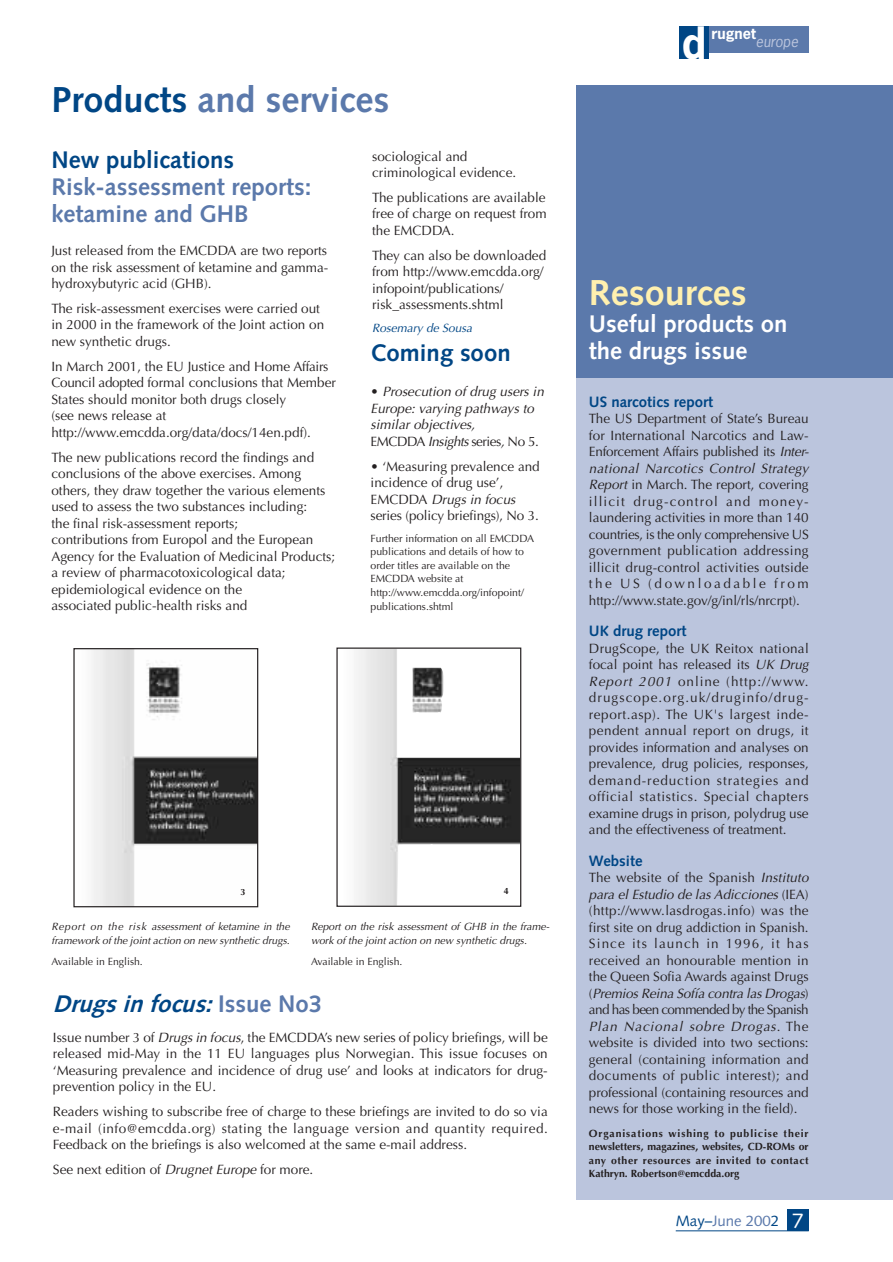
<style>
.page{position:relative;width:893px;height:1262px;background:#fff}
.page>*{position:absolute;margin:0;border:0;box-sizing:border-box;transform-origin:0 0}
.t1{font:700 42px "News Gothic";color:#fff}
.t2{font:700 36px "Syntax";color:#5b79ab}
.t3{font:700 36px "Syntax";color:#fff0af}
.t4{font:700 24px/27px "Syntax";color:#5b79ab}
.t5{font:700 24px/27px "Syntax";color:#fff}
.t6{font:700 24px "Syntax";color:#004685}
.t7{font:24px "Syntax Bol Ita";color:#004685}
.t8{font:700 15px "Syntax";color:#004685}
.t9{font:15px "Syntax";color:#5b79ab}
.t10{font:700 14.55px "News Gothic";color:#fff}
.t11{font:italic 14.55px "News Gothic";color:#bbc5dd}
.t12{font:13.5px/16.5px "Optima";color:#231f20;text-align:justify}
.t13{font:italic 13.5px/16.5px "Optima";color:#231f20}
.t14{font:italic 12px "Optima";color:#004685}
.t15{font:10.5px/13.5px "Optima";color:#231f20}
.t16{font:italic 10.5px/13.5px "Optima";color:#231f20}
.t17{font:700 10.5px/13.5px "Optima";color:#231f20;text-align:justify}
.t18{font:700 9px "Optima";color:#231f20}
.s1{color:#004685}
.s2{font-style:normal}
.s3{font-style:italic}
.s4{font-family:"Syntax";font-weight:700;color:#5b79ab}
.s5{font-size:21px;color:#fff}
</style>
<div class="page">
<div style="left:576px;top:372px;width:316px;height:827px;background:#bbc5dd"></div>
<div style="left:679px;top:26px;width:30px;height:33px;background:#004685"></div>
<div style="left:709px;top:26px;width:99px;height:27px;background:#5b79ab"></div>
<img style="left:92px;top:650px;width:164px;height:255px">
<div style="left:73px;top:648px;width:185px;height:259px;border:1px solid #231f20"></div>
<div style="left:787px;top:1209px;width:21px;height:21px;background:#004685"></div>
<hr style="left:675px;top:1230px;width:133px;height:1px;background:#004685">
<div style="left:576px;top:85px;width:316px;height:292px;background:#5b79ab"></div>
<img style="left:356px;top:649px;width:163px;height:255px">
<div style="left:336px;top:647px;width:185px;height:259px;border:1px solid #231f20"></div>
<h2 class="t2" style="left:51px;top:85px;width:339px"><span class="s1">Products</span> and services</h2>
<h3 class="t6" style="left:51px;top:150px;width:184px">New publications</h3>
<h3 class="t4" style="left:51px;top:175px;width:261px">Risk-assessment reports: ketamine and GHB</h3>
<p class="t12" style="left:51px;top:244px;width:278px">Just released from the EMCDDA are two reports on the risk assessment of ketamine and gamma&shy;hydroxybutyric acid (GHB).</p>
<p class="t12" style="left:51px;top:301px;width:274px;text-align:left">The risk-assessment exercises were carried out in 2000 in the framework of the Joint action on new synthetic drugs.</p>
<p class="t12" style="left:51px;top:359px;width:286px;text-align:left">In March 2001, the EU Justice and Home Affairs Council adopted formal conclusions that Member States should monitor both drugs closely<br>(see news release at http://www.emcdda.org/data/docs/14en.pdf).</p>
<p class="t12" style="left:51px;top:450px;width:285px;text-align:left">The new publications record the findings and conclusions of the above exercises. Among others, they draw together the various elements used to assess the two substances including:<br>the final risk-assessment reports;<br>contributions from Europol and the European Agency for the Evaluation of Medicinal Products; a review of pharmacotoxicological data; epidemiological evidence on the<br>associated public-health risks and</p>
<p class="t12" style="left:372px;top:149px;width:146px">sociological and criminological evidence.</p>
<p class="t12" style="left:372px;top:190px;width:176px">The publications are available free of charge on request from the EMCDDA.</p>
<p class="t12" style="left:372px;top:248px;width:176px;text-align:left">They can also be downloaded from http://www.emcdda.org/ infopoint/publications/ risk_assessments.shtml</p>
<p class="t14" style="left:372px;top:322px;width:102px">Rosemary de Sousa</p>
<h3 class="t6" style="left:370px;top:343px;width:142px">Coming soon</h3>
<p class="t13" style="left:370px;top:385px;width:175px"><span class="s2">•</span> Prosecution of drug users in<br>Europe: varying pathways to similar objectives,<br><span class="s2">EMCDDA</span> Insights <span class="s2">series</span>, <span class="s2">No 5.</span></p>
<p class="t12" style="left:370px;top:459px;width:171px;text-align:left">• ‘Measuring prevalence and incidence of drug use’,<br>EMCDDA <span class="s3">Drugs in focus </span>series (policy briefings), No 3.</p>
<p class="t15" style="left:370px;top:532px;width:165px">Further information on all EMCDDA publications and details of how to order titles are available on the<br>EMCDDA website at http://www.emcdda.org/infopoint/ publications.shtml</p>
<p class="t18" style="left:240px;top:887px;width:7px">3</p>
<p class="t18" style="left:504px;top:887px;width:7px">4</p>
<p class="t16" style="left:51px;top:921px;width:240px">Report on the risk assessment of ketamine in the framework of the joint action on new synthetic drugs.</p>
<p class="t15" style="left:51px;top:956px;width:93px">Available in English.</p>
<h3 class="t7" style="left:53px;top:993px;width:271px">Drugs in focus: <span class="s4">Issue No3</span></h3>
<p class="t16" style="left:311px;top:921px;width:239px">Report on the risk assessment of GHB in the frame&shy;work of the joint action on new synthetic drugs.</p>
<p class="t15" style="left:311px;top:956px;width:93px">Available in English.</p>
<p class="t12" style="left:53px;top:1030px;width:496px">Issue number 3 of <span class="s3">Drugs in focus</span>, the EMCDDA’s new series of policy briefings, will be released mid-May in the 11 EU languages plus Norwegian. This issue focuses on ‘Measuring prevalence and incidence of drug use’ and looks at indicators for drug&shy;prevention policy in the EU.</p>
<p class="t12" style="left:53px;top:1104px;width:496px">Readers wishing to subscribe free of charge to these briefings are invited to do so via e-mail (info@emcdda.org) stating the language version and quantity required.<br>Feedback on the briefings is also welcomed at the same e-mail address.</p>
<p class="t12" style="left:53px;top:1162px;width:262px">See next edition of <span class="s3">Drugnet Europe</span> for more.</p>
<h1 class="t1" style="left:681px;top:26px;width:26px">d</h1>
<p class="t10" style="left:711px;top:28px;width:46px">rugnet</p>
<p class="t11" style="left:755px;top:36px;width:44px">europe</p>
<h2 class="t3" style="left:589px;top:277px;width:159px">Resources</h2>
<h3 class="t5" style="left:589px;top:312px;width:200px">Useful products on the drugs issue</h3>
<p class="t8" style="left:589px;top:395px;width:126px">US narcotics report</p>
<p class="t12" style="left:589px;top:411px;width:221px">The US Department of State’s Bureau for International Narcotics and Law-Enforcement Affairs published its <span class="s3">Inter&shy;national Narcotics Control Strategy Report</span> in March. The report, covering illicit drug-control and money&shy;laundering activities in more than 140 countries, is the only comprehensive US government publication addressing illicit drug-control activities outside the US (downloadable from http://www.state.gov/g/inl/rls/nrcrpt).</p>
<p class="t8" style="left:589px;top:625px;width:99px">UK drug report</p>
<p class="t12" style="left:589px;top:641px;width:221px">DrugScope, the UK Reitox national focal point has released its <span class="s3">UK Drug Report 2001</span> online (http://www. drugscope.org.uk/druginfo/drug&shy;report.asp). The UK's largest inde&shy;pendent annual report on drugs, it provides information and analyses on prevalence, drug policies, responses, demand-reduction strategies and official statistics. Special chapters examine drugs in prison, polydrug use and the effectiveness of treatment.</p>
<p class="t8" style="left:589px;top:854px;width:55px">Website</p>
<p class="t12" style="left:589px;top:870px;width:221px">The website of the Spanish <span class="s3">Instituto para el Estudio de las Adicciones</span> (IEA) (http://www.lasdrogas.info) was the first site on drug addiction in Spanish.<br>Since its launch in 1996, it has received an honourable mention in the Queen Sofia Awards against Drugs (<span class="s3">Premios Reina Sofía contra las Drogas</span>) and has been commended by the Spanish <span class="s3">Plan Nacional sobre Drogas</span>. The website is divided into two sections: general (containing information and documents of public interest); and professional (containing resources and news for those working in the field).</p>
<p class="t17" style="left:589px;top:1127px;width:221px">Organisations wishing to publicise their newsletters, magazines, websites, CD-ROMs or any other resources are invited to contact Kathryn. Robertson@emcdda.org</p>
<p class="t9" style="left:675px;top:1214px;width:130px"><span class="s1">May–</span>June 200<span class="s1">2</span> <span class="s5">7</span></p>
</div>
